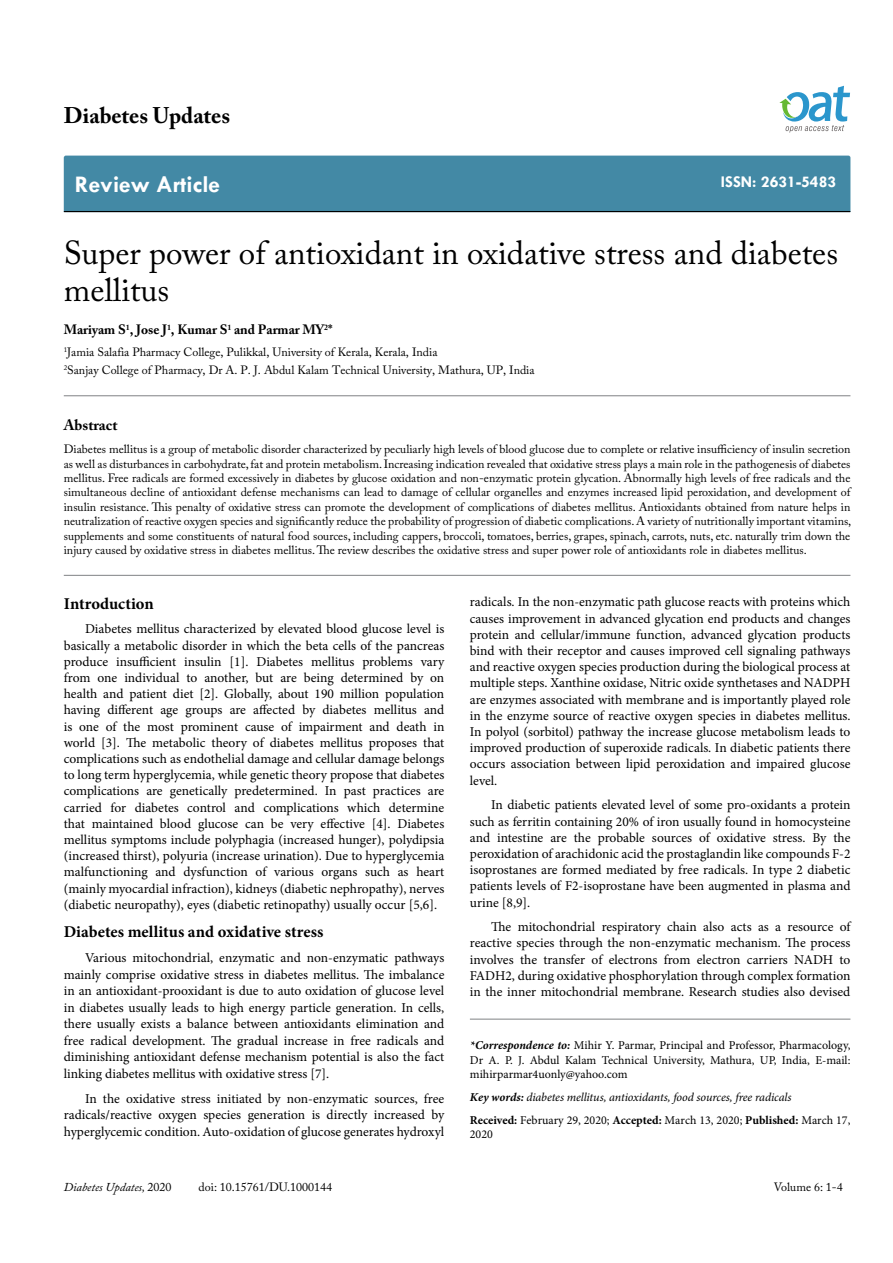
<style>
.page{position:relative;width:893px;height:1263px;background:#fff}
.page>*{position:absolute;margin:0;border:0;box-sizing:border-box;transform-origin:0 0}
.t1{font:33px/37.5px "Adobe Caslon Pro";color:#000}
.t2{font:700 24px "Tw Cen";color:#fff}
.t3{font:700 22.5px "Adobe Caslon Pro";color:#000}
.t4{font:700 16.5px "Minion Pro";color:#000}
.t5{font:700 16.5px "Tw Cen";color:#fff}
.t6{font:700 15px "Adobe Caslon Pro";color:#000}
.t7{font:13.5px/16.2px "Minion Pro";color:#000;text-align:justify}
.t8{font:700 13.5px "Adobe Caslon Pro";color:#000}
.t9{font:12px/14.4px "Adobe Caslon Pro";color:#000}
.t10{font:12px/14.4px "Minion Pro";color:#000;text-align:justify}
.t11{font:italic 12px/23px "Minion Pro";letter-spacing:-.01em;color:#000}
.t12{font:italic 12px "Adobe Caslon Pro";color:#000}
.s1{font-weight:700;font-style:italic}
.s2{font-weight:700}
.s3{font-weight:700;font-style:normal}
.s4{font-style:normal}
</style>
<div class="page">
<div style="left:64px;top:156px;width:786px;height:55px;background:#4389a5"></div>
<hr style="left:64px;top:211px;width:786px;height:1px;background:#000">
<svg style="left:779px;top:86px;width:71px;height:47px"></svg>
<hr style="left:64px;top:395px;width:786px;height:1px;background:#808285">
<hr style="left:64px;top:575px;width:786px;height:1px;background:#808285">
<hr style="left:470px;top:1019px;width:380px;height:1px;background:#808285">
<h3 class="t3" style="left:64px;top:102px;width:168px">Diabetes Updates</h3>
<h2 class="t2" style="left:75px;top:170px;width:147px">Review Article</h2>
<p class="t5" style="left:721px;top:172px;width:117px">ISSN: 2631-5483</p>
<h1 class="t1" style="left:64px;top:233px;width:776px">Super power of antioxidant in oxidative stress and diabetes mellitus</h1>
<p class="t8" style="left:64px;top:322px;width:270px">Mariyam S<sup>1</sup>, Jose J<sup>1</sup>, Kumar S<sup>1</sup> and Parmar MY<sup>2</sup>*</p>
<p class="t9" style="left:64px;top:343px;width:472px;line-height:18px"><sup>1</sup>Jamia Salafia Pharmacy College, Pulikkal, University of Kerala, Kerala, India<br><sup>2</sup>Sanjay College of Pharmacy, Dr A. P. J. Abdul Kalam Technical University, Mathura, UP, India</p>
<p class="t6" style="left:64px;top:416px;width:55px">Abstract</p>
<p class="t9" style="left:64px;top:442px;width:789px;text-align:justify">Diabetes mellitus is a group of metabolic disorder characterized by peculiarly high levels of blood glucose due to complete or relative insufficiency of insulin secretion as well as disturbances in carbohydrate, fat and protein metabolism. Increasing indication revealed that oxidative stress plays a main role in the pathogenesis of diabetes mellitus. Free radicals are formed excessively in diabetes by glucose oxidation and non-enzymatic protein glycation. Abnormally high levels of free radicals and the simultaneous decline of antioxidant defense mechanisms can lead to damage of cellular organelles and enzymes increased lipid peroxidation, and development of insulin resistance. This penalty of oxidative stress can promote the development of complications of diabetes mellitus. Antioxidants obtained from nature helps in neutralization of reactive oxygen species and significantly reduce the probability of progression of diabetic complications. A variety of nutritionally important vitamins, supplements and some constituents of natural food sources, including cappers, broccoli, tomatoes, berries, grapes, spinach, carrots, nuts, etc. naturally trim down the injury caused by oxidative stress in diabetes mellitus. The review describes the oxidative stress and super power role of antioxidants role in diabetes mellitus.</p>
<p class="t4" style="left:64px;top:592px;width:91px">Introduction</p>
<p class="t7" style="left:64px;top:621px;width:382px;text-indent:21px">Diabetes mellitus characterized by elevated blood glucose level is basically a metabolic disorder in which the beta cells of the pancreas produce insufficient insulin [1]. Diabetes mellitus problems vary from one individual to another, but are being determined by on health and patient diet [2]. Globally, about 190 million population having different age groups are affected by diabetes mellitus and is one of the most prominent cause of impairment and death in world [3]. The metabolic theory of diabetes mellitus proposes that complications such as endothelial damage and cellular damage belongs to long term hyperglycemia, while genetic theory propose that diabetes complications are genetically predetermined. In past practices are carried for diabetes control and complications which determine that maintained blood glucose can be very effective [4]. Diabetes mellitus symptoms include polyphagia (increased hunger), polydipsia (increased thirst), polyuria (increase urination). Due to hyperglycemia malfunctioning and dysfunction of various organs such as heart (mainly myocardial infraction), kidneys (diabetic nephropathy), nerves (diabetic neuropathy), eyes (diabetic retinopathy) usually occur [5,6].</p>
<p class="t4" style="left:64px;top:920px;width:261px">Diabetes mellitus and oxidative stress</p>
<p class="t7" style="left:64px;top:949px;width:382px;text-indent:21px">Various mitochondrial, enzymatic and non-enzymatic pathways mainly comprise oxidative stress in diabetes mellitus. The imbalance in an antioxidant-prooxidant is due to auto oxidation of glucose level in diabetes usually leads to high energy particle generation. In cells, there usually exists a balance between antioxidants elimination and free radical development. The gradual increase in free radicals and diminishing antioxidant defense mechanism potential is also the fact linking diabetes mellitus with oxidative stress [7].</p>
<p class="t7" style="left:64px;top:1090px;width:382px;text-indent:21px">In the oxidative stress initiated by non-enzymatic sources, free radicals/reactive oxygen species generation is directly increased by hyperglycemic condition. Auto-oxidation of glucose generates hydroxyl</p>
<p class="t7" style="left:470px;top:594px;width:382px">radicals. In the non-enzymatic path glucose reacts with proteins which causes improvement in advanced glycation end products and changes protein and cellular/immune function, advanced glycation products bind with their receptor and causes improved cell signaling pathways and reactive oxygen species production during the biological process at multiple steps. Xanthine oxidase, Nitric oxide synthetases and NADPH are enzymes associated with membrane and is importantly played role in the enzyme source of reactive oxygen species in diabetes mellitus.<br>In polyol (sorbitol) pathway the increase glucose metabolism leads to improved production of superoxide radicals. In diabetic patients there occurs association between lipid peroxidation and impaired glucose level.</p>
<p class="t7" style="left:470px;top:797px;width:382px;text-indent:21px">In diabetic patients elevated level of some pro-oxidants a protein such as ferritin containing 20% of iron usually found in homocysteine and intestine are the probable sources of oxidative stress. By the peroxidation of arachidonic acid the prostaglandin like compounds F-2 isoprostanes are formed mediated by free radicals. In type 2 diabetic patients levels of F2-isoprostane have been augmented in plasma and urine [8,9].</p>
<p class="t7" style="left:470px;top:919px;width:382px;text-indent:21px">The mitochondrial respiratory chain also acts as a resource of reactive species through the non-enzymatic mechanism. The process involves the transfer of electrons from electron carriers NADH to FADH2, during oxidative phosphorylation through complex formation in the inner mitochondrial membrane. Research studies also devised</p>
<p class="t10" style="left:470px;top:1038px;width:382px"><span class="s1">*Correspondence to:</span> Mihir Y. Parmar, Principal and Professor, Pharmacology, Dr A. P. J. Abdul Kalam Technical University, Mathura, UP, India, E-mail: mihirparmar4uonly@yahoo.com</p>
<p class="t11" style="left:470px;top:1085px;width:382px"><span class="s2">Key words:</span> diabetes mellitus, antioxidants, food sources, free radicals<br><span class="s3">Received:</span> <span class="s4">February 29, 2020;</span> <span class="s3">Accepted:</span> <span class="s4">March 13, 2020;</span> <span class="s3">Published:</span> <span class="s4">March 17,</span></p>
<p class="t10" style="left:470px;top:1127px;width:25px">2020</p>
<p class="t12" style="left:64px;top:1180px;width:109px">Diabetes Updates, <span class="s4">2020</span></p>
<p class="t9" style="left:199px;top:1180px;width:135px">doi: 10.15761/DU.1000144</p>
<p class="t9" style="left:774px;top:1180px;width:71px">Volume 6: 1-4</p>
</div>
